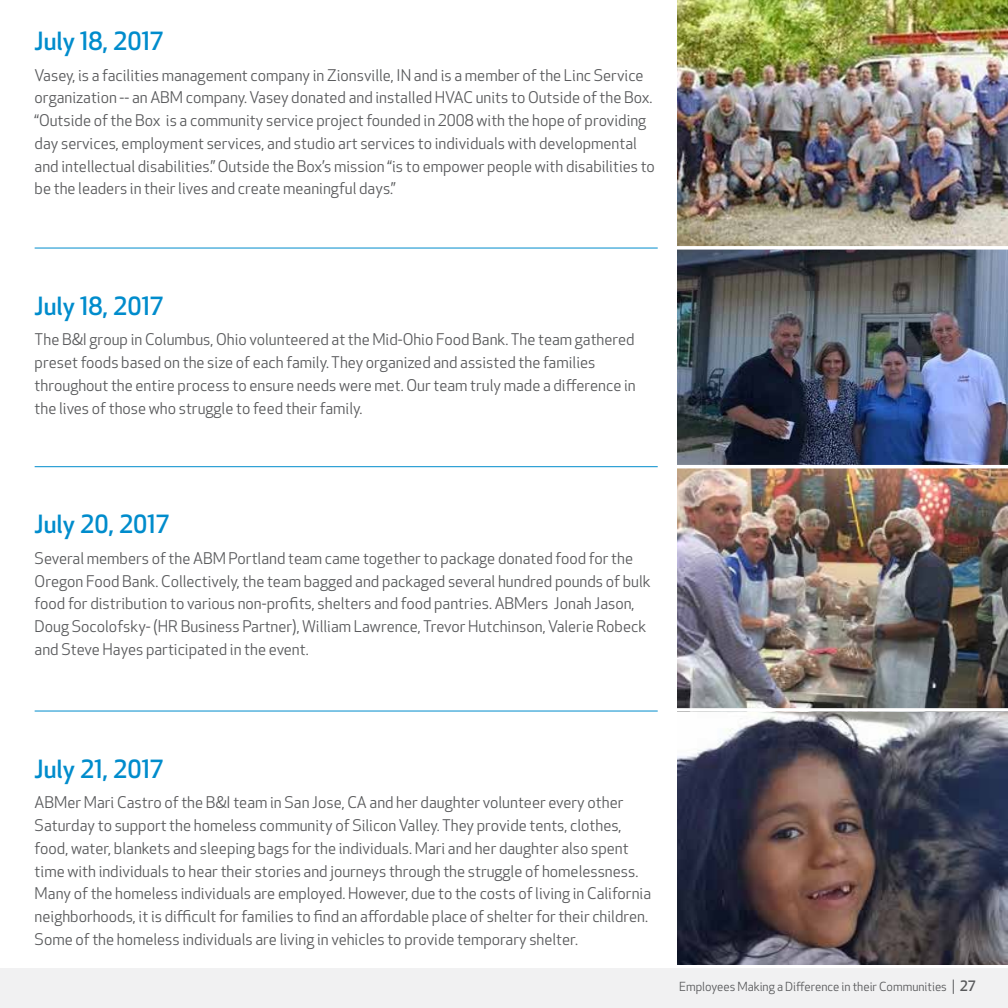
<style>
.page{position:relative;width:1008px;height:1008px;background:#fff}
.page>*{position:absolute;margin:0;border:0;box-sizing:border-box;transform-origin:0 0}
.t1{font:500 24.5px "Apex New";color:#008ccc}
.t2{font:15.75px/22.8px "Apex New";color:#58595b}
.t3{font:12.25px "Apex New";color:#58595b}
.s1{font-size:14px}
.s2{font-weight:500;font-size:14px}
</style>
<div class="page">
<img style="left:678px;top:0;width:330px;height:246px">
<img style="left:678px;top:250px;width:330px;height:714px">
<hr style="left:35px;top:466px;width:623px;height:1px;background:#008ccc">
<hr style="left:35px;top:711px;width:623px;height:1px;background:#008ccc">
<svg style="left:677px;top:246px;width:331px;height:4px"></svg>
<hr style="left:35px;top:248px;width:623px;height:1px;background:#008ccc">
<hr style="left:673px;top:465px;width:335px;height:3px;background:#fff">
<svg style="left:677px;top:708px;width:331px;height:4px"></svg>
<div style="left:0;top:969px;width:1008px;height:39px;background:#f1f1f2"></div>
<h1 class="t1" style="left:35px;top:25px;width:130px">July 18, 2017</h1>
<p class="t2" style="left:35px;top:63px;width:622px">Vasey, is a facilities management company in Zionsville, IN and is a member of the Linc Service organization -- an ABM company. Vasey donated and installed HVAC units to Outside of the Box. “Outside of the Box is a community service project founded in 2008 with the hope of providing day services, employment services, and studio art services to individuals with developmental and intellectual disabilities.” Outside the Box’s mission “is to empower people with disabilities to be the leaders in their lives and create meaningful days.”</p>
<h1 class="t1" style="left:35px;top:289px;width:130px">July 18, 2017</h1>
<p class="t2" style="left:35px;top:328px;width:603px">The B&amp;I group in Columbus, Ohio volunteered at the Mid-Ohio Food Bank. The team gathered preset foods based on the size of each family. They organized and assisted the families throughout the entire process to ensure needs were met. Our team truly made a difference in the lives of those who struggle to feed their family.</p>
<h1 class="t1" style="left:35px;top:508px;width:136px">July 20, 2017</h1>
<p class="t2" style="left:35px;top:547px;width:618px">Several members of the ABM Portland team came together to package donated food for the Oregon Food Bank. Collectively, the team bagged and packaged several hundred pounds of bulk food for distribution to various non-profits, shelters and food pantries. ABMers Jonah Jason, Doug Socolofsky- (HR Business Partner), William Lawrence, Trevor Hutchinson, Valerie Robeck and Steve Hayes participated in the event.</p>
<h1 class="t1" style="left:35px;top:752px;width:130px">July 21, 2017</h1>
<p class="t2" style="left:35px;top:791px;width:618px">ABMer Mari Castro of the B&amp;I team in San Jose, CA and her daughter volunteer every other Saturday to support the homeless community of Silicon Valley. They provide tents, clothes, food, water, blankets and sleeping bags for the individuals. Mari and her daughter also spent time with individuals to hear their stories and journeys through the struggle of homelessness.<br>Many of the homeless individuals are employed. However, due to the costs of living in California neighborhoods, it is difficult for families to find an affordable place of shelter for their children.<br>Some of the homeless individuals are living in vehicles to provide temporary shelter.</p>
<p class="t3" style="left:679px;top:978px;width:298px">Employees Making a Difference in their Communities <span class="s1">|</span> <span class="s2">27</span></p>
</div>
